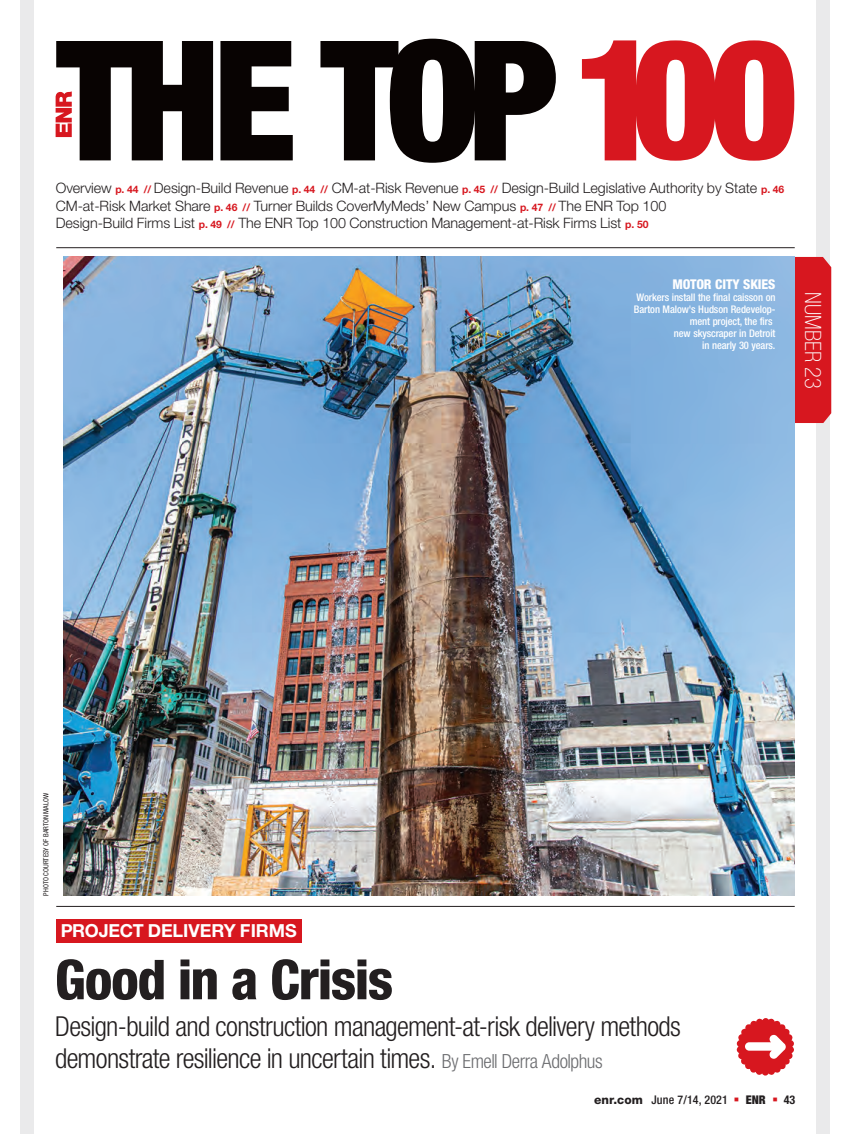
<style>
.page{position:relative;width:851px;height:1134px;background:#fff}
.page>*{position:absolute;margin:0;border:0;box-sizing:border-box;transform-origin:0 0}
.t1{font:800 condensed 55.05px "Helvetica Neue";letter-spacing:-.025em;color:#231f20}
.t2{font:300 condensed 27.6px/31.5px "Helvetica Neue";letter-spacing:-.025em;color:#231f20}
.t3{font:100 condensed 22.5px "Helvetica Neue";letter-spacing:.005em;color:#fff}
.t4{font:700 18px "Helvetica Neue";letter-spacing:-.01em;color:#fff}
.t5{font:300 14.4px/17.5px "Helvetica Neue";letter-spacing:-.005em;color:#231f20}
.t6{font:800 condensed 13.5px "Helvetica Neue";letter-spacing:-.01em;color:#fff}
.t7{font:500 condensed 12px "Helvetica Neue";letter-spacing:.005em;color:#231f20}
.t8{font:900 condensed 12px "Helvetica Neue";color:#231f20}
.t9{font:700 condensed 12px "Helvetica Neue";color:#231f20}
.t10{font:500 condensed 10.5px/12px "Helvetica Neue";letter-spacing:-.01em;color:#fff;text-align:right}
.t11{font:condensed 7.2px "Helvetica Neue";color:#231f20}
.s1{font-weight:700;font-size:10.35px;color:#d7171f}
.s2{font-size:19.5px;color:#6c6d70}
.s3{font-weight:800;font-stretch:normal}
</style>
<div class="page">
<div style="left:815px;top:0;width:14px;height:1134px;background:#eaeaeb"></div>
<div style="left:20px;top:0;width:14px;height:1134px;background:#eaeaeb"></div>
<hr style="left:56px;top:906px;width:738px;height:1px;background:#231f20">
<svg style="left:736px;top:1018px;width:58px;height:58px"></svg>
<hr style="left:56px;top:247px;width:738px;height:1px;background:#231f20">
<svg style="left:320px;top:39px;width:235px;height:124px"></svg>
<svg style="left:220px;top:41px;width:73px;height:119px"></svg>
<svg style="left:582px;top:40px;width:212px;height:121px"></svg>
<svg style="left:56px;top:41px;width:157px;height:119px"></svg>
<div style="left:794px;top:257px;width:37px;height:166px;background:#d7171f"></div>
<div style="left:56px;top:919px;width:246px;height:24px;background:#d7171f"></div>
<img style="left:63px;top:257px;width:731px;height:638px">
<p class="t5" style="left:56px;top:179px;width:729px">Overview <span class="s1">p. 44 //</span> Design-Build Revenue <span class="s1">p. 44 //</span> CM-at-Risk Revenue <span class="s1">p. 45 //</span> Design-Build Legislative Authority by State <span class="s1">p. 46<br></span>CM-at-Risk Market Share <span class="s1">p. 46 //</span> Turner Builds CoverMyMeds’ New Campus <span class="s1">p. 47 //</span> The ENR Top 100<br>Design-Build Firms List <span class="s1">p. 49 //</span> The ENR Top 100 Construction Management-at-Risk Firms List <span class="s1">p. 50</span></p>
<p class="t6" style="left:672px;top:276px;width:104px">MOTOR CITY SKIES</p>
<p class="t10" style="left:633px;top:291px;width:143px">Workers install the final caisson on<br>Barton Malow's Hudson Redevelop&shy;ment project, the firs<br>new skyscraper in Detroit<br>in nearly 30 years.</p>
<h3 class="t3" style="left:825px;top:292px;width:98px;rotate:90deg">NUMBER 23</h3>
<p class="t11" style="left:42px;top:895px;width:104px;rotate:-90deg">PHOTO COURTESY OF BARTON MALOW</p>
<p class="t4" style="left:61px;top:920px;width:237px">PROJECT DELIVERY FIRMS</p>
<h1 class="t1" style="left:55px;top:946px;width:339px">Good in a Crisis</h1>
<h2 class="t2" style="left:55px;top:1011px;width:627px">Design-build and construction management-at-risk delivery methods demonstrate resilience in uncertain times. <span class="s2">By Emell Derra Adolphus</span></h2>
<p class="t7" style="left:594px;top:1093px;width:135px"><span class="s3">enr.com</span> June 7/14, 2021</p>
<p class="t8" style="left:745px;top:1092px;width:22px">ENR</p>
<p class="t9" style="left:783px;top:1092px;width:13px">43</p>
</div>
